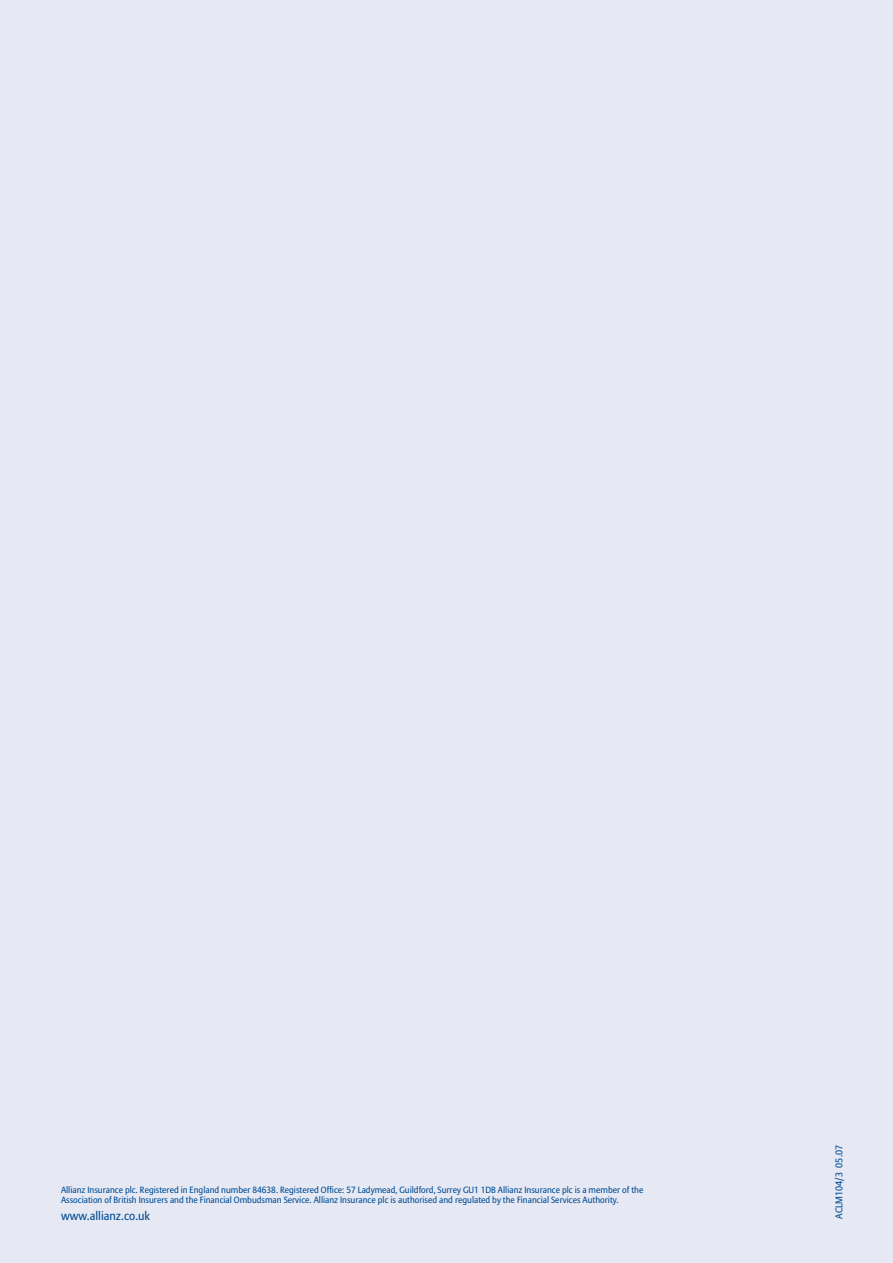
<style>
.page{position:relative;width:893px;height:1263px;background:#e6e8f3}
.page>*{position:absolute;margin:0;border:0;box-sizing:border-box;transform-origin:0 0}
.t1{font:12px "Allianz Sans";color:#014d95}
.t2{font:9.75px "Allianz Sans";color:#014d95}
.t3{font:9px/10.5px "Allianz Sans";color:#014d95}
</style>
<div class="page">
<p class="t3" style="left:61px;top:1185px;width:584px">Allianz Insurance plc. Registered in England number 84638. Registered Office: 57 Ladymead, Guildford, Surrey GU1 1DB Allianz Insurance plc is a member of the<br>Association of British Insurers and the Financial Ombudsman Service. Allianz Insurance plc is authorised and regulated by the Financial Services Authority.</p>
<h1 class="t1" style="left:61px;top:1211px;width:90px">www.allianz.co.uk</h1>
<p class="t2" style="left:835px;top:1219px;width:76px;rotate:-90deg">ACLM104/3 05.07</p>
</div>
